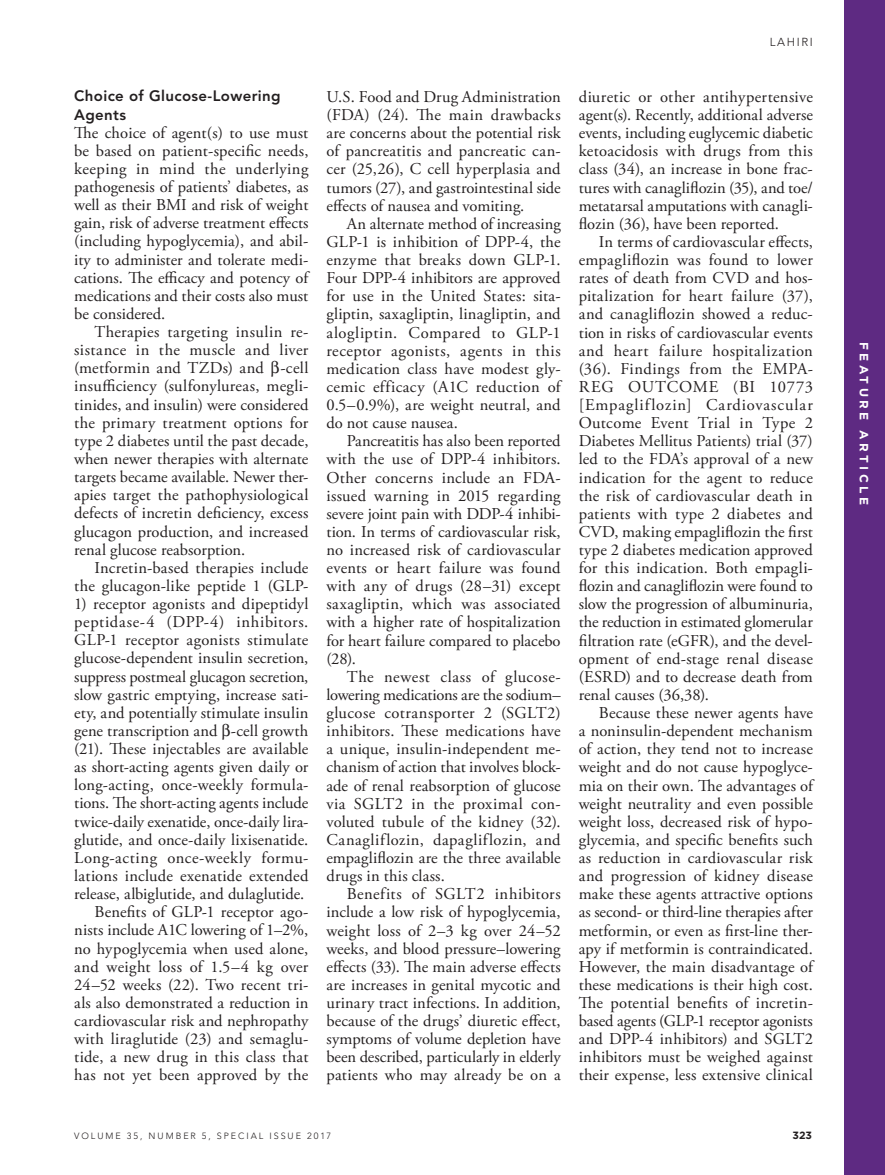
<style>
.page{position:relative;width:885px;height:1175px;background:#fff}
.page>*{position:absolute;margin:0;border:0;box-sizing:border-box;transform-origin:0 0}
.BODY_-_2nd_PARA{font:16.5px/18.1px "Adobe Garamond Pro";letter-spacing:.01em;color:#231f20;text-align:justify}
.BODY_-_1st_PARA{font:16.5px/18.1px "Adobe Garamond Pro";color:#231f20;text-align:justify}
.H1_-_BOLD{font:800 15px/18.1px "Avenir LT Std";letter-spacing:.025em;color:#231f20}
.t1{font:700 12px "Gotham";letter-spacing:.28em;color:#fff}
.t2{font:300 11.55px "Avenir LT Std";letter-spacing:.145em;color:#231f20}
.t3{font:700 10.5px "Gotham";color:#231f20}
.t4{font:300 9px "Avenir LT Std";letter-spacing:.22em;color:#231f20}
</style>
<div class="page">
<div style="left:844px;top:0;width:40px;height:1174px;background:#5e2a82"></div>
<p class="t2" style="left:769px;top:35px;width:45px">lahiri</p>
<p class="H1_-_BOLD" style="left:74px;top:87px;width:208px">Choice of Glucose-Lowering<br>Agents</p>
<p class="BODY_-_1st_PARA" style="left:74px;top:124px;width:236px">The choice of agent(s) to use must be based on patient-specific needs, keeping in mind the underlying pathogenesis of patients’ diabetes, as well as their BMI and risk of weight gain, risk of adverse treatment effects (including hypoglycemia), and abil&shy;ity to administer and tolerate medi&shy;cations. The efficacy and potency of medications and their costs also must be considered.</p>
<p class="BODY_-_2nd_PARA" style="left:74px;top:323px;width:236px;text-indent:20px">Therapies targeting insulin re&shy;sistance in the muscle and liver (metformin and TZDs) and -cell insufficiency (sulfonylureas, megli&shy;tinides, and insulin) were considered the primary treatment options for type 2 diabetes until the past decade, when newer therapies with alternate targets became available. Newer ther&shy;apies target the pathophysiological defects of incretin deficiency, excess glucagon production, and increased renal glucose reabsorption.</p>
<p class="BODY_-_2nd_PARA" style="left:74px;top:559px;width:236px;text-align:right">Incretin-based therapies include the glucagon-like peptide 1 (GLP-</p>
<p class="BODY_-_2nd_PARA" style="left:74px;top:595px;width:236px">1) receptor agonists and dipeptidyl peptidase-4 (DPP-4) inhibitors.<br>GLP-1 receptor agonists stimulate glucose-dependent insulin secretion, suppress postmeal glucagon secretion, slow gastric emptying, increase sati&shy;ety, and potentially stimulate insulin gene transcription and -cell growth (21). These injectables are available as short-acting agents given daily or long-acting, once-weekly formula&shy;tions. The short-acting agents include twice-daily exenatide, once-daily lira&shy;glutide, and once-daily lixisenatide.<br>Long-acting once-weekly formu&shy;lations include exenatide extended release, albiglutide, and dulaglutide.</p>
<p class="BODY_-_2nd_PARA" style="left:74px;top:903px;width:236px;text-indent:20px">Benefits of GLP-1 receptor ago&shy;nists include A1C lowering of 1–2%, no hypoglycemia when used alone, and weight loss of 1.5–4 kg over 24–52 weeks (22). Two recent tri&shy;als also demonstrated a reduction in cardiovascular risk and nephropathy with liraglutide (23) and semaglu&shy;tide, a new drug in this class that has not yet been approved by the</p>
<p class="BODY_-_2nd_PARA" style="left:326px;top:88px;width:236px">U.S. Food and Drug Administration (FDA) (24). The main drawbacks are concerns about the potential risk of pancreatitis and pancreatic can&shy;cer (25,26), C cell hyperplasia and tumors (27), and gastrointestinal side effects of nausea and vomiting.</p>
<p class="BODY_-_2nd_PARA" style="left:326px;top:215px;width:236px;text-indent:20px">An alternate method of increasing GLP-1 is inhibition of DPP-4, the enzyme that breaks down GLP-1.<br>Four DPP-4 inhibitors are approved for use in the United States: sita&shy;gliptin, saxagliptin, linagliptin, and alogliptin. Compared to GLP-1 receptor agonists, agents in this medication class have modest gly&shy;cemic efficacy (A1C reduction of 0.5–0.9%), are weight neutral, and do not cause nausea.</p>
<p class="BODY_-_2nd_PARA" style="left:326px;top:432px;width:236px;text-indent:20px">Pancreatitis has also been reported with the use of DPP-4 inhibitors.<br>Other concerns include an FDA&shy;issued warning in 2015 regarding severe joint pain with DDP-4 inhibi&shy;tion. In terms of cardiovascular risk, no increased risk of cardiovascular events or heart failure was found with any of drugs (28–31) except saxagliptin, which was associated with a higher rate of hospitalization for heart failure compared to placebo (28).</p>
<p class="BODY_-_2nd_PARA" style="left:326px;top:668px;width:236px;text-indent:20px">The newest class of glucose&shy;lowering medications are the sodium– glucose cotransporter 2 (SGLT2) inhibitors. These medications have a unique, insulin-independent me&shy;chanism of action that involves block&shy;ade of renal reabsorption of glucose via SGLT2 in the proximal con&shy;voluted tubule of the kidney (32).<br>Canagliflozin, dapagliflozin, and empagliflozin are the three available drugs in this class.</p>
<p class="BODY_-_2nd_PARA" style="left:326px;top:885px;width:236px;text-indent:20px">Benefits of SGLT2 inhibitors include a low risk of hypoglycemia, weight loss of 2–3 kg over 24–52 weeks, and blood pressure–lowering effects (33). The main adverse effects are increases in genital mycotic and urinary tract infections. In addition, because of the drugs’ diuretic effect, symptoms of volume depletion have been described, particularly in elderly patients who may already be on a</p>
<p class="BODY_-_2nd_PARA" style="left:578px;top:88px;width:236px">diuretic or other antihypertensive agent(s). Recently, additional adverse events, including euglycemic diabetic ketoacidosis with drugs from this class (34), an increase in bone frac&shy;tures with canagliflozin (35), and toe/ metatarsal amputations with canagli&shy;flozin (36), have been reported.</p>
<p class="BODY_-_2nd_PARA" style="left:578px;top:233px;width:236px;text-indent:20px">In terms of cardiovascular effects, empagliflozin was found to lower rates of death from CVD and hos&shy;pitalization for heart failure (37), and canagliflozin showed a reduc&shy;tion in risks of cardiovascular events and heart failure hospitalization (36). Findings from the EMPA-REG OUTCOME (BI 10773 [Empagliflozin] Cardiovascular Outcome Event Trial in Type 2<br>Diabetes Mellitus Patients) trial (37) led to the FDA’s approval of a new indication for the agent to reduce the risk of cardiovascular death in patients with type 2 diabetes and CVD, making empagliflozin the first type 2 diabetes medication approved for this indication. Both empagli&shy;flozin and canagliflozin were found to slow the progression of albuminuria, the reduction in estimated glomerular filtration rate (eGFR), and the devel&shy;opment of end-stage renal disease (ESRD) and to decrease death from renal causes (36,38).</p>
<p class="BODY_-_2nd_PARA" style="left:578px;top:704px;width:236px;text-indent:20px">Because these newer agents have a noninsulin-dependent mechanism of action, they tend not to increase weight and do not cause hypoglyce&shy;mia on their own. The advantages of weight neutrality and even possible weight loss, decreased risk of hypo&shy;glycemia, and specific benefits such as reduction in cardiovascular risk and progression of kidney disease make these agents attractive options as second- or third-line therapies after metformin, or even as first-line ther&shy;apy if metformin is contraindicated.<br>However, the main disadvantage of these medications is their high cost.<br>The potential benefits of incretin&shy;based agents (GLP-1 receptor agonists and DPP-4 inhibitors) and SGLT2 inhibitors must be weighed against their expense, less extensive clinical</p>
<p class="t4" style="left:74px;top:1130px;width:258px">VOLUME 35, NUMBER 5, SPECIAL ISSUE 2017</p>
<p class="t3" style="left:792px;top:1128px;width:21px">323</p>
<p class="t1" style="left:871px;top:342px;width:164px;rotate:90deg">FEATURE ARTICLE</p>
</div>
